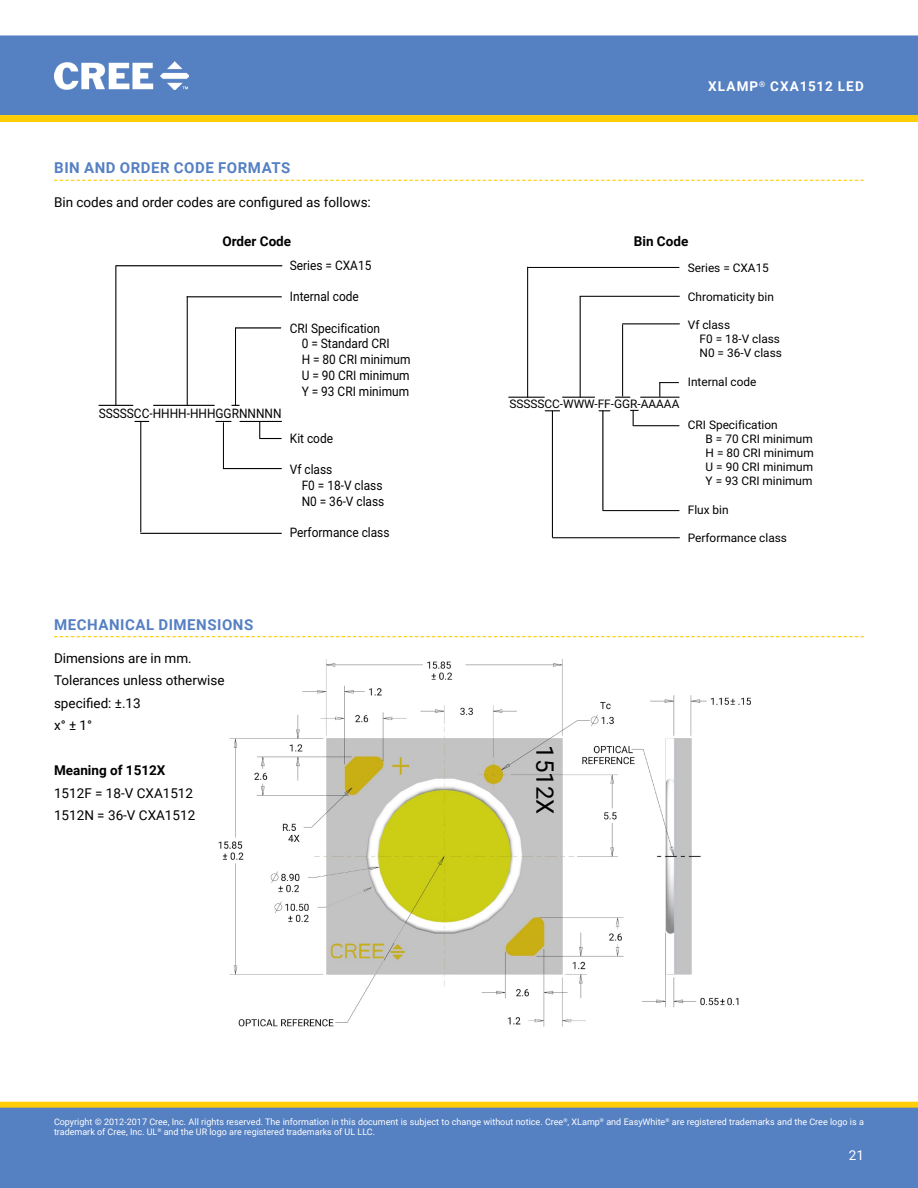
<style>
.page{position:relative;width:918px;height:1188px;background:#fff}
.page>*{position:absolute;margin:0;border:0;box-sizing:border-box;transform-origin:0 0}
.t1{font:24px "Roboto";color:#000}
.t2{font:700 15px "Roboto";letter-spacing:.035em;color:#5580c3}
.t3{font:13.5px/22.5px "Roboto";color:#000}
.t4{font:700 13.5px "Roboto";color:#000}
.t5{font:700 13.5px "Roboto";letter-spacing:.085em;color:#fff}
.t6{font:13.5px "Roboto";color:#fff}
.t7{font:13.05px/15.8px "Roboto";color:#000;scale:.91 1}
.t8{font:11.85px/14.2px "Roboto";color:#000}
.t9{font:9px/10.8px "Roboto";color:#fff}
</style>
<div class="page">
<div style="left:0;top:35px;width:918px;height:80px;background:#5580c1"></div>
<img style="left:55px;top:62px;width:134px;height:28px">
<div style="left:1px;top:1102px;width:916px;height:6px;background:#ffce06"></div>
<div style="left:0;top:1102px;width:918px;height:6px;border:1px solid #ffce06"></div>
<div style="left:0;top:1108px;width:918px;height:80px;background:#5580c1"></div>
<svg style="left:0;top:115px;width:918px;height:7px"></svg>
<svg style="left:54px;top:180px;width:810px;height:1px"></svg>
<svg style="left:54px;top:636px;width:810px;height:1px"></svg>
<svg style="left:135px;top:421px;width:14px;height:1px"></svg>
<hr style="left:140px;top:421px;width:1px;height:111px;background:#000">
<hr style="left:140px;top:533px;width:142px;height:1px;background:#000">
<hr style="left:235px;top:328px;width:1px;height:78px;background:#000">
<hr style="left:235px;top:327px;width:46px;height:2px;background:#000">
<hr style="left:223px;top:422px;width:1px;height:47px;background:#000">
<hr style="left:223px;top:468px;width:59px;height:1px;background:#000">
<hr style="left:187px;top:296px;width:1px;height:109px;background:#000">
<hr style="left:187px;top:296px;width:95px;height:1px;background:#000">
<hr style="left:99px;top:405px;width:34px;height:1px;background:#000">
<hr style="left:115px;top:266px;width:1px;height:139px;background:#000">
<hr style="left:116px;top:265px;width:166px;height:1px;background:#000">
<svg style="left:216px;top:421px;width:15px;height:1px"></svg>
<hr style="left:240px;top:421px;width:42px;height:1px;background:#000">
<hr style="left:153px;top:405px;width:62px;height:1px;background:#000">
<svg style="left:259px;top:421px;width:23px;height:18px"></svg>
<svg style="left:615px;top:397px;width:15px;height:1px"></svg>
<svg style="left:545px;top:410px;width:15px;height:1px"></svg>
<hr style="left:552px;top:411px;width:1px;height:126px;background:#000">
<hr style="left:552px;top:537px;width:128px;height:1px;background:#000">
<svg style="left:659px;top:382px;width:20px;height:15px"></svg>
<hr style="left:602px;top:411px;width:1px;height:99px;background:#000">
<hr style="left:603px;top:510px;width:76px;height:1px;background:#000">
<hr style="left:580px;top:296px;width:1px;height:101px;background:#000">
<hr style="left:580px;top:296px;width:100px;height:1px;background:#000">
<hr style="left:508px;top:397px;width:37px;height:1px;background:#000">
<hr style="left:527px;top:267px;width:1px;height:130px;background:#000">
<hr style="left:528px;top:267px;width:151px;height:1px;background:#000">
<hr style="left:622px;top:323px;width:58px;height:1px;background:#000">
<hr style="left:622px;top:324px;width:1px;height:72px;background:#000">
<hr style="left:640px;top:397px;width:39px;height:1px;background:#000">
<hr style="left:562px;top:397px;width:33px;height:1px;background:#000">
<svg style="left:630px;top:410px;width:9px;height:16px"></svg>
<hr style="left:633px;top:425px;width:46px;height:1px;background:#000">
<img style="left:218px;top:659px;width:533px;height:368px">
<img style="left:384px;top:943px;width:10px;height:17px">
<h3 class="t5" style="left:708px;top:77px;width:157px">XLAMP<sup>®</sup> CXA1512 LED</h3>
<h2 class="t2" style="left:54px;top:157px;width:238px">BIN AND ORDER CODE FORMATS</h2>
<h3 class="t3" style="left:54px;top:190px;width:318px">Bin codes and order codes are configured as follows:</h3>
<h3 class="t4" style="left:223px;top:232px;width:70px">ORDER CODE</h3>
<h3 class="t4" style="left:634px;top:232px;width:56px">BIN CODE</h3>
<h3 class="t7" style="left:99px;top:405px;width:202px">SSSSSCC-HHHH-HHHGGRNNNNN</h3>
<h3 class="t7" style="left:290px;top:257px;width:91px">Series = CXA15</h3>
<h3 class="t7" style="left:290px;top:288px;width:77px">Internal code</h3>
<h3 class="t7" style="left:302px;top:320px;width:121px;text-indent:-12px">CRI Specification<br>0 = Standard CRI<br>H = 80 CRI minimum<br>U = 90 CRI minimum<br>Y = 93 CRI minimum</h3>
<h3 class="t7" style="left:290px;top:430px;width:49px">Kit code</h3>
<h3 class="t7" style="left:302px;top:461px;width:92px;text-indent:-12px">Vf class<br>F0 = 18-V class<br>N0 = 36-V class</h3>
<h3 class="t7" style="left:290px;top:524px;width:111px">Performance class</h3>
<h2 class="t2" style="left:54px;top:614px;width:82px">MECHANICAL</h2>
<h2 class="t2" style="left:158px;top:614px;width:96px">DIMENSIONS</h2>
<h3 class="t3" style="left:54px;top:646px;width:172px">Dimensions are in mm.<br>Tolerances unless otherwise specified: ±.13<br>x° ± 1°</h3>
<h3 class="t4" style="left:54px;top:761px;width:113px">MEANING OF 1512X</h3>
<h3 class="t3" style="left:54px;top:781px;width:143px">1512F = 18‑V CXA1512<br>1512N = 36‑V CXA1512</h3>
<h3 class="t8" style="left:509px;top:397px;width:172px">SSSSSCC-WWW-FF-GGR-AAAAA</h3>
<h3 class="t8" style="left:688px;top:260px;width:83px">Series = CXA15</h3>
<h3 class="t8" style="left:688px;top:289px;width:88px">Chromaticity bin</h3>
<h3 class="t8" style="left:700px;top:317px;width:84px;text-indent:-12px">Vf class<br>F0 = 18-V class<br>N0 = 36-V class</h3>
<h3 class="t8" style="left:688px;top:374px;width:70px">Internal code</h3>
<h3 class="t8" style="left:706px;top:417px;width:110px;text-indent:-18px">CRI Specification<br>B = 70 CRI minimum<br>H = 80 CRI minimum<br>U = 90 CRI minimum<br>Y = 93 CRI minimum</h3>
<h3 class="t8" style="left:688px;top:502px;width:42px">Flux bin</h3>
<h3 class="t8" style="left:688px;top:531px;width:101px">Performance class</h3>
<h1 class="t1" style="left:562px;top:745px;width:70px;rotate:90deg">1512X</h1>
<p class="t9" style="left:54px;top:1116px;width:811px">Copyright © 2012-2017 Cree, Inc. All rights reserved. The information in this document is subject to change without notice. Cree<sup>®</sup>, XLamp<sup>®</sup> and EasyWhite<sup>®</sup> are registered trademarks and the Cree logo is a trademark of Cree, Inc. UL<sup>®</sup> and the UR logo are registered trademarks of UL LLC.</p>
<h3 class="t6" style="left:849px;top:1145px;width:17px">21</h3>
</div>
